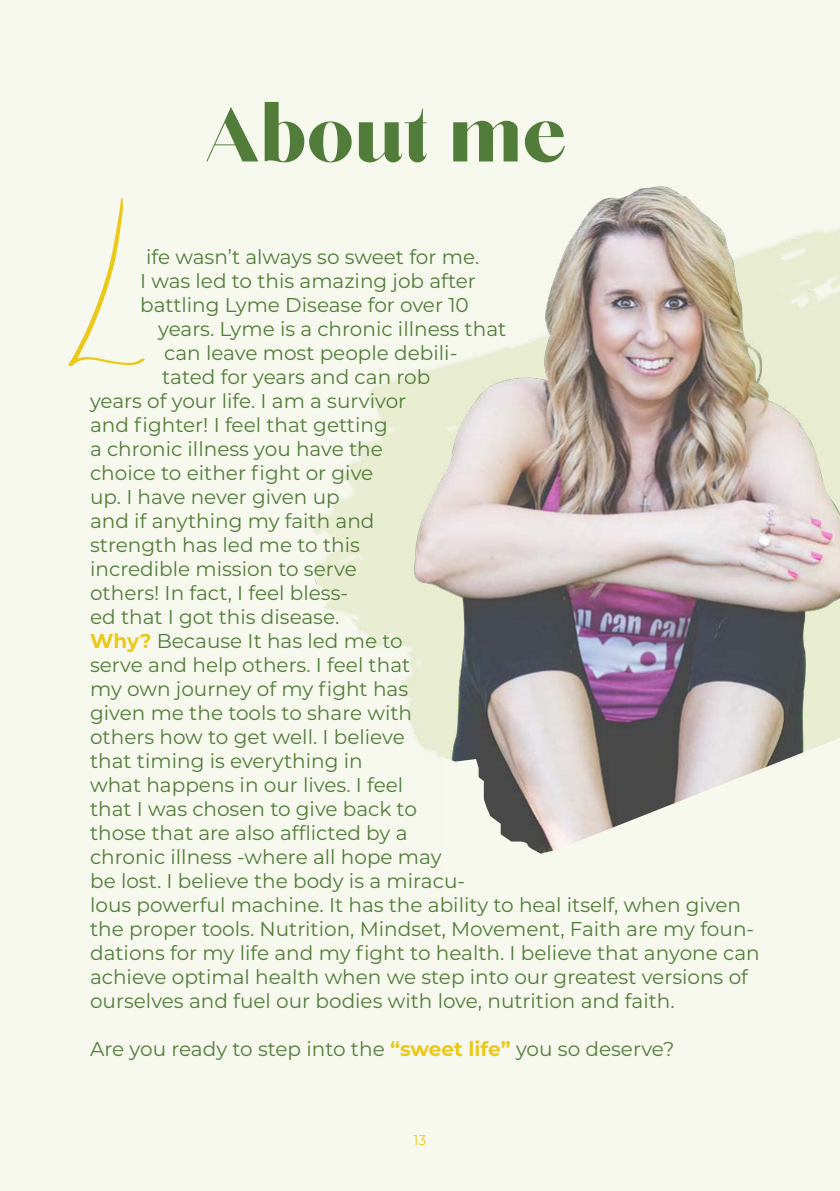
<style>
.page{position:relative;width:840px;height:1191px;background:#fff}
.page>*{position:absolute;margin:0;border:0;box-sizing:border-box;transform-origin:0 0}
.t1{font:96px "Chloe";color:#527c39}
.t2{font:20px "Montserrat";color:#527c39}
.t3{font:14px "Montserrat";color:#ebc91b}
.s1{font-weight:700;color:#ebc91b}
</style>
<div class="page">
<div style="left:0;top:0;width:839px;height:1191px;background:#f7f8ee"></div>
<img style="left:309px;top:380px;width:84px;height:268px">
<img style="left:393px;top:186px;width:446px;height:572px">
<svg style="left:441px;top:725px;width:398px;height:129px"></svg>
<svg style="left:68px;top:198px;width:76px;height:168px"></svg>
<p class="t1" style="left:205px;top:85px;width:363px">About me</p>
<p class="t2" style="left:146px;top:243px;width:334px">ife wasn’t always so sweet for me.</p>
<p class="t2" style="left:140px;top:267px;width:337px">I was led to this amazing job after</p>
<p class="t2" style="left:140px;top:291px;width:330px">battling Lyme Disease for over 10</p>
<p class="t2" style="left:158px;top:315px;width:349px">years. Lyme is a chronic illness that</p>
<p class="t2" style="left:164px;top:339px;width:294px">can leave most people debili-</p>
<p class="t2" style="left:162px;top:363px;width:269px">tated for years and can rob</p>
<p class="t2" style="left:90px;top:387px;width:317px">years of your life. I am a survivor</p>
<p class="t2" style="left:90px;top:411px;width:299px">and fighter! I feel that getting</p>
<p class="t2" style="left:90px;top:435px;width:294px">a chronic illness you have the</p>
<p class="t2" style="left:90px;top:459px;width:284px">choice to either fight or give</p>
<p class="t2" style="left:90px;top:483px;width:251px">up. I have never given up</p>
<p class="t2" style="left:90px;top:507px;width:286px">and if anything my faith and</p>
<p class="t2" style="left:90px;top:531px;width:271px">strength has led me to this</p>
<p class="t2" style="left:90px;top:555px;width:268px">incredible mission to serve</p>
<p class="t2" style="left:90px;top:579px;width:259px">others! In fact, I feel bless-</p>
<p class="t2" style="left:90px;top:603px;width:251px">ed that I got this disease.</p>
<p class="t2" style="left:90px;top:627px;width:314px"><span class="s1">Why?</span> Because It has led me to</p>
<p class="t2" style="left:90px;top:651px;width:321px">serve and help others. I feel that</p>
<p class="t2" style="left:90px;top:675px;width:319px">my own journey of my fight has</p>
<p class="t2" style="left:90px;top:699px;width:323px">given me the tools to share with</p>
<p class="t2" style="left:90px;top:723px;width:316px">others how to get well. I believe</p>
<p class="t2" style="left:90px;top:747px;width:274px">that timing is everything in</p>
<p class="t2" style="left:90px;top:771px;width:314px">what happens in our lives. I feel</p>
<p class="t2" style="left:90px;top:795px;width:328px">that I was chosen to give back to</p>
<p class="t2" style="left:90px;top:819px;width:319px">those that are also afflicted by a</p>
<p class="t2" style="left:90px;top:843px;width:353px">chronic illness -where all hope may</p>
<p class="t2" style="left:90px;top:867px;width:376px">be lost. I believe the body is a miracu-</p>
<p class="t2" style="left:90px;top:891px;width:652px">lous powerful machine. It has the ability to heal itself, when given</p>
<p class="t2" style="left:90px;top:915px;width:665px">the proper tools. Nutrition, Mindset, Movement, Faith are my foun-</p>
<p class="t2" style="left:90px;top:939px;width:670px">dations for my life and my fight to health. I believe that anyone can</p>
<p class="t2" style="left:90px;top:963px;width:659px">achieve optimal health when we step into our greatest versions of</p>
<p class="t2" style="left:90px;top:987px;width:585px">ourselves and fuel our bodies with love, nutrition and faith.</p>
<p class="t2" style="left:90px;top:1035px;width:585px">Are you ready to step into the <span class="s1">“sweet life”</span> you so deserve?</p>
<p class="t3" style="left:413px;top:1130px;width:14px">13</p>
</div>
